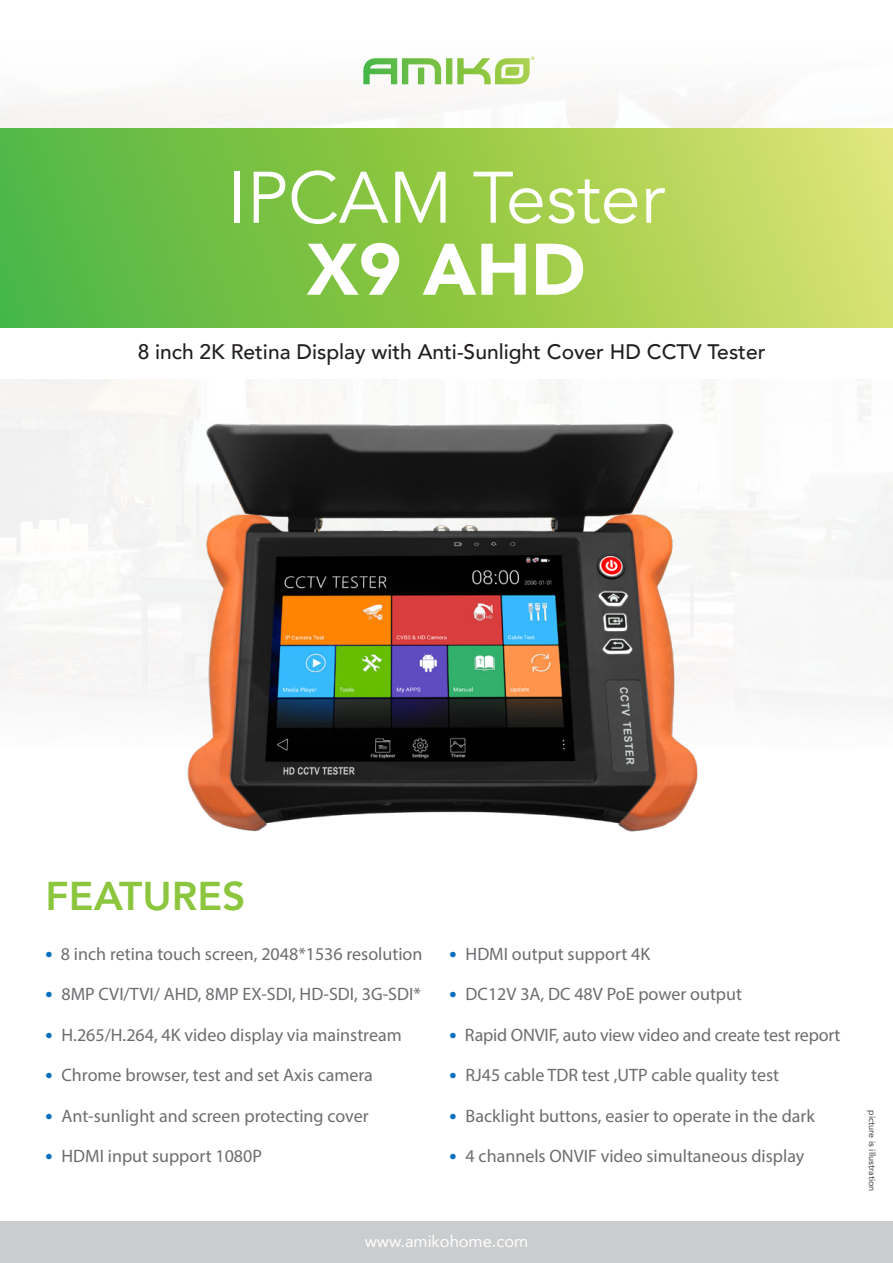
<style>
.page{position:relative;width:893px;height:1263px;background:#fff}
.page>*{position:absolute;margin:0;border:0;box-sizing:border-box;transform-origin:0 0}
.t1{font:72.15px "Avenir";color:#fff}
.t2{font:900 72.15px "Avenir";color:#fff}
.t3{font:800 40.05px "Avenir";color:#8bc63e}
.t4{font:500 21px "Avenir";color:#231f20}
.t5{font:18px "Myriad Pro";color:#6c6d70}
.t6{font:16.5px "Avenir";color:#fff}
.t7{font:9px "Avenir";color:#3e3e3f}
.s1{font-weight:700;font-size:21px;color:#006fba}
</style>
<div class="page">
<div style="left:0;top:592px;width:893px;height:182px;background:#f8f8f7"></div>
<div style="left:0;top:1222px;width:893px;height:41px;background:#cbccce"></div>
<svg style="left:0;top:128px;width:893px;height:200px;background:#93ca4f"></svg>
<svg style="left:363px;top:56px;width:171px;height:28px"></svg>
<img style="left:136px;top:379px;width:633px;height:453px">
<h1 class="t1" style="left:228px;top:155px;width:438px">IPCAM Tester</h1>
<h1 class="t2" style="left:307px;top:208px;width:280px">X9 AHD</h1>
<p class="t4" style="left:138px;top:334px;width:629px">8 inch 2K Retina Display with Anti-Sunlight Cover HD CCTV Tester</p>
<h2 class="t3" style="left:46px;top:865px;width:202px">FEATURES</h2>
<p class="t5" style="left:46px;top:942px;width:378px"><span class="s1">•</span> 8 inch retina touch screen, 2048*1536 resolution</p>
<p class="t5" style="left:46px;top:983px;width:377px"><span class="s1">•</span> 8MP CVI/TVI/ AHD, 8MP EX-SDI, HD-SDI, 3G-SDI*</p>
<p class="t5" style="left:46px;top:1023px;width:358px"><span class="s1">•</span> H.265/H.264, 4K video display via mainstream</p>
<p class="t5" style="left:46px;top:1064px;width:329px"><span class="s1">•</span> Chrome browser, test and set Axis camera</p>
<p class="t5" style="left:46px;top:1104px;width:325px"><span class="s1">•</span> Ant-sunlight and screen protecting cover</p>
<p class="t5" style="left:46px;top:1145px;width:218px"><span class="s1">•</span> HDMI input support 1080P</p>
<p class="t5" style="left:450px;top:943px;width:202px"><span class="s1">•</span> HDMI output support 4K</p>
<p class="t5" style="left:450px;top:983px;width:294px"><span class="s1">•</span> DC12V 3A, DC 48V PoE power output</p>
<p class="t5" style="left:450px;top:1024px;width:392px"><span class="s1">•</span> Rapid ONVIF, auto view video and create test report</p>
<p class="t5" style="left:450px;top:1064px;width:331px"><span class="s1">•</span> RJ45 cable TDR test ,UTP cable quality test</p>
<p class="t5" style="left:450px;top:1105px;width:367px"><span class="s1">•</span> Backlight buttons, easier to operate in the dark</p>
<p class="t5" style="left:450px;top:1145px;width:356px"><span class="s1">•</span> 4 channels ONVIF video simultaneous display</p>
<p class="t6" style="left:365px;top:1228px;width:165px">www.amikohome.com</p>
<p class="t7" style="left:880px;top:1110px;width:83px;rotate:90deg">picture is illustration</p>
</div>
